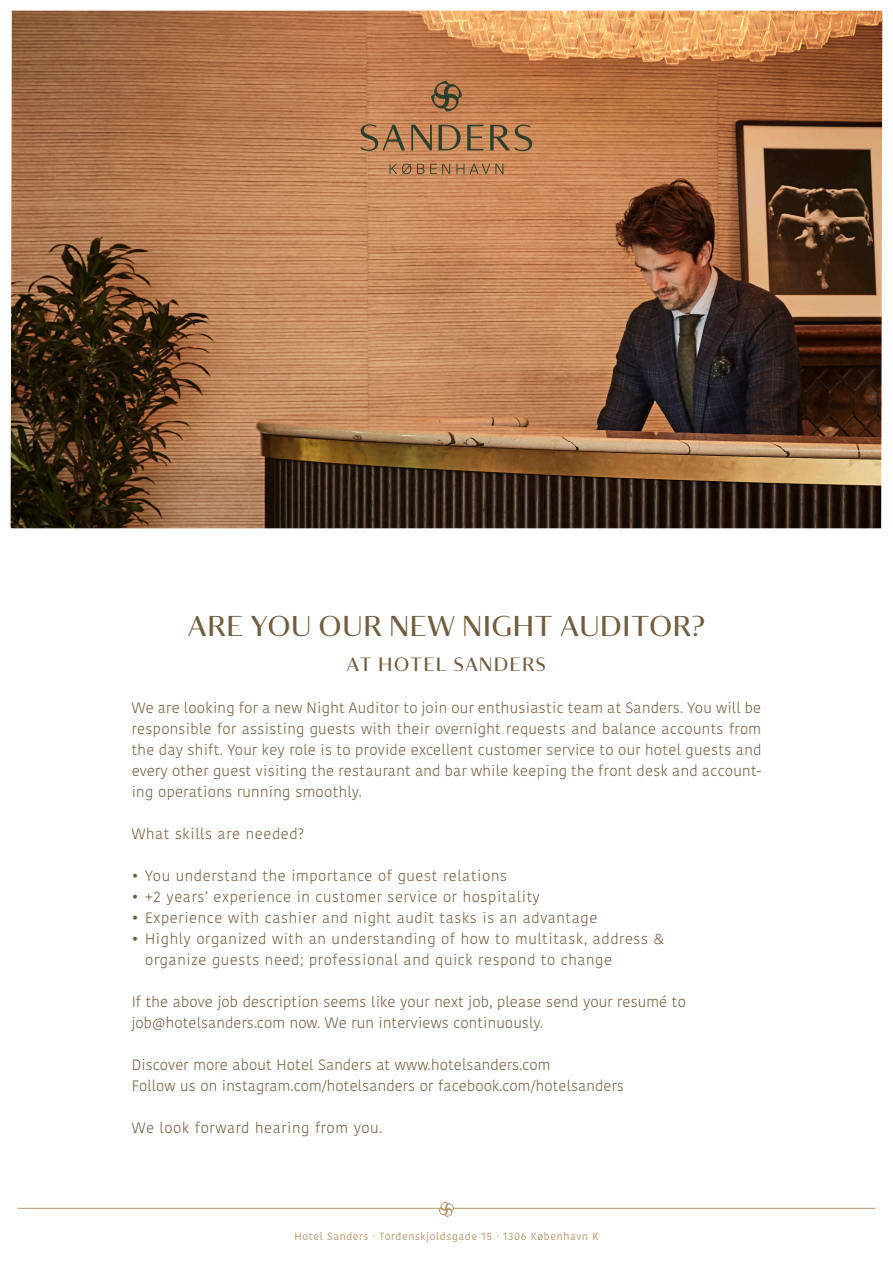
<style>
.page{position:relative;width:893px;height:1263px;background:#fff}
.page>*{position:absolute;margin:0;border:0;box-sizing:border-box;transform-origin:0 0}
.t1{font:500 27.75px "Darby Sans Poster";letter-spacing:.045em;color:#715d40}
.t2{font:500 18.6px "Darby Sans Poster";letter-spacing:.09em;color:#715d40}
.t3{font:300 15px/21px "Kohinoor Bangla";letter-spacing:.04em;color:#715d40;text-align:justify}
.t4{font:300 15px "Kohinoor Bangla";letter-spacing:.01em;color:#715d40}
.t5{font:10.5px "Kohinoor Bangla";letter-spacing:.06em;color:#b39569}
</style>
<div class="page">
<hr style="left:18px;top:1208px;width:857px;height:1px;background:#b39569">
<svg style="left:439px;top:1201px;width:15px;height:16px"></svg>
<img style="left:11px;top:11px;width:871px;height:517px">
<svg style="left:411px;top:125px;width:21px;height:25px"></svg>
<svg style="left:439px;top:125px;width:22px;height:25px"></svg>
<svg style="left:467px;top:125px;width:17px;height:25px"></svg>
<svg style="left:361px;top:124px;width:44px;height:27px"></svg>
<svg style="left:490px;top:125px;width:42px;height:26px"></svg>
<svg style="left:390px;top:164px;width:113px;height:10px"></svg>
<svg style="left:431px;top:81px;width:31px;height:31px"></svg>
<p class="t1" style="left:188px;top:605px;width:518px">ARE YOU OUR NEW NIGHT AUDITOR?</p>
<p class="t2" style="left:347px;top:650px;width:201px">AT HOTEL SANDERS</p>
<p class="t3" style="left:132px;top:697px;width:631px">We are looking for a new Night Auditor to join our enthusiastic team at Sanders. You will be responsible for assisting guests with their overnight requests and balance accounts from the day shift. Your key role is to provide excellent customer service to our hotel guests and every other guest visiting the restaurant and bar while keeping the front desk and account&shy;ing operations running smoothly.</p>
<p class="t3" style="left:132px;top:823px;width:174px">What skills are needed?</p>
<p class="t3" style="left:132px;top:865px;width:377px">• You understand the importance of guest relations</p>
<p class="t3" style="left:132px;top:886px;width:410px">• +2 years’ experience in customer service or hospitality</p>
<p class="t3" style="left:132px;top:907px;width:467px">• Experience with cashier and night audit tasks is an advantage</p>
<p class="t3" style="left:145px;top:928px;width:520px;text-indent:-14px">• Highly organized with an understanding of how to multitask, address &amp; organize guests need; professional and quick respond to change</p>
<p class="t4" style="left:132px;top:990px;width:556px">If the above job description seems like your next job, please send your resumé to</p>
<p class="t4" style="left:132px;top:1011px;width:413px">job@hotelsanders.com now. We run interviews continuously.</p>
<p class="t4" style="left:132px;top:1053px;width:420px">Discover more about Hotel Sanders at www.hotelsanders.com</p>
<p class="t4" style="left:132px;top:1074px;width:494px">Follow us on instagram.com/hotelsanders or facebook.com/hotelsanders</p>
<p class="t3" style="left:132px;top:1117px;width:252px">We look forward hearing from you.</p>
<p class="t5" style="left:295px;top:1228px;width:305px">Hotel Sanders · Tordenskjoldsgade 15 · 1306 København K</p>
</div>
